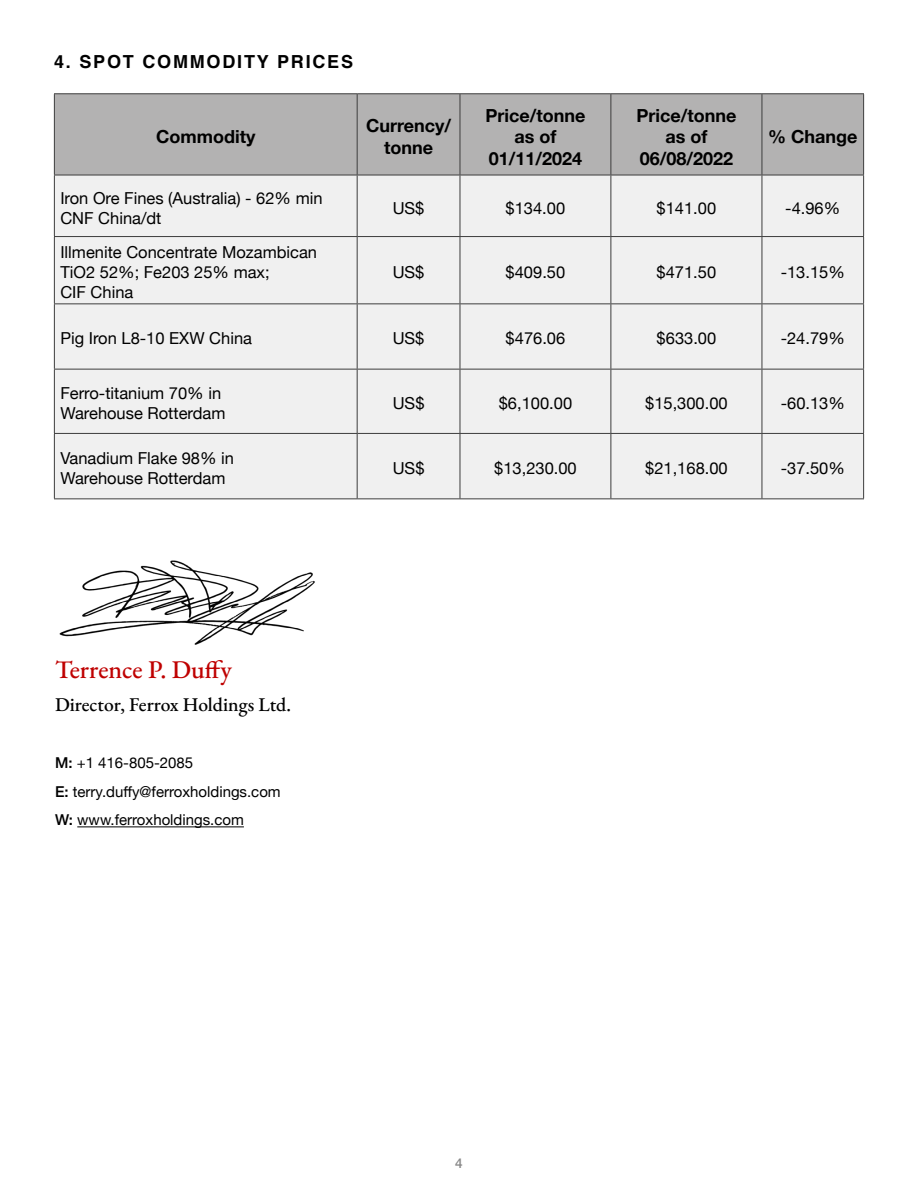
<style>
.page{position:relative;width:918px;height:1188px;background:#fff}
.page>*{position:absolute;margin:0;border:0;box-sizing:border-box;transform-origin:0 0}
.t1{font:500 25.5px "EB Garamond";color:#bf0000}
.t2{font:500 19.5px "EB Garamond";color:#000}
.t3{font:700 18px/21.6px "Helvetica Neue";color:#000;text-align:center}
.t4{font:700 18px "Helvetica";letter-spacing:.1em;color:#000}
.t5{font:16.5px/19.8px "Helvetica Neue";color:#000}
.t6{font:15px/28.5px "Helvetica Neue";color:#000}
.t7{font:500 13.5px "Helvetica Neue";color:#878787}
.s1{font-weight:500}
</style>
<div class="page">
<div style="left:55px;top:94px;width:808px;height:81px;background:#b3b2b2"></div>
<div style="left:55px;top:176px;width:808px;height:322px;background:#f0f0f0"></div>
<hr style="left:863px;top:434px;width:1px;height:64px;background:#3d3d3d">
<hr style="left:762px;top:498px;width:102px;height:1px;background:#3d3d3d">
<hr style="left:357px;top:93px;width:103px;height:1px;background:#3d3d3d">
<hr style="left:762px;top:93px;width:102px;height:1px;background:#3d3d3d">
<hr style="left:863px;top:94px;width:1px;height:81px;background:#3d3d3d">
<hr style="left:357px;top:175px;width:103px;height:1px;background:#3d3d3d">
<hr style="left:762px;top:175px;width:102px;height:1px;background:#3d3d3d">
<hr style="left:863px;top:237px;width:1px;height:66px;background:#3d3d3d">
<hr style="left:863px;top:370px;width:1px;height:63px;background:#3d3d3d">
<hr style="left:54px;top:433px;width:303px;height:1px;background:#3d3d3d">
<hr style="left:357px;top:433px;width:103px;height:1px;background:#3d3d3d">
<hr style="left:460px;top:433px;width:151px;height:1px;background:#3d3d3d">
<hr style="left:611px;top:433px;width:151px;height:1px;background:#3d3d3d">
<hr style="left:762px;top:433px;width:102px;height:1px;background:#3d3d3d">
<hr style="left:54px;top:303px;width:303px;height:1px;background:#3d3d3d">
<hr style="left:357px;top:303px;width:103px;height:1px;background:#3d3d3d">
<hr style="left:460px;top:303px;width:151px;height:1px;background:#3d3d3d">
<hr style="left:611px;top:303px;width:151px;height:1px;background:#3d3d3d">
<hr style="left:762px;top:303px;width:102px;height:1px;background:#3d3d3d">
<hr style="left:863px;top:304px;width:1px;height:65px;background:#3d3d3d">
<hr style="left:54px;top:369px;width:303px;height:1px;background:#3d3d3d">
<hr style="left:357px;top:369px;width:103px;height:1px;background:#3d3d3d">
<hr style="left:460px;top:369px;width:151px;height:1px;background:#3d3d3d">
<hr style="left:611px;top:369px;width:151px;height:1px;background:#3d3d3d">
<hr style="left:762px;top:369px;width:102px;height:1px;background:#3d3d3d">
<hr style="left:863px;top:175px;width:1px;height:61px;background:#3d3d3d">
<hr style="left:54px;top:236px;width:303px;height:1px;background:#3d3d3d">
<hr style="left:357px;top:236px;width:103px;height:1px;background:#3d3d3d">
<hr style="left:460px;top:236px;width:151px;height:1px;background:#3d3d3d">
<hr style="left:611px;top:236px;width:151px;height:1px;background:#3d3d3d">
<hr style="left:762px;top:236px;width:102px;height:1px;background:#3d3d3d">
<hr style="left:54px;top:93px;width:303px;height:1px;background:#3d3d3d">
<hr style="left:54px;top:94px;width:1px;height:81px;background:#3d3d3d">
<hr style="left:357px;top:94px;width:1px;height:81px;background:#3d3d3d">
<hr style="left:54px;top:175px;width:303px;height:1px;background:#3d3d3d">
<hr style="left:54px;top:175px;width:1px;height:61px;background:#3d3d3d">
<hr style="left:54px;top:237px;width:1px;height:66px;background:#3d3d3d">
<hr style="left:54px;top:304px;width:1px;height:65px;background:#3d3d3d">
<hr style="left:54px;top:370px;width:1px;height:63px;background:#3d3d3d">
<hr style="left:54px;top:434px;width:1px;height:64px;background:#3d3d3d">
<hr style="left:54px;top:498px;width:303px;height:1px;background:#3d3d3d">
<hr style="left:357px;top:175px;width:1px;height:61px;background:#3d3d3d">
<hr style="left:357px;top:237px;width:1px;height:66px;background:#3d3d3d">
<hr style="left:357px;top:304px;width:1px;height:65px;background:#3d3d3d">
<hr style="left:357px;top:370px;width:1px;height:63px;background:#3d3d3d">
<hr style="left:357px;top:434px;width:1px;height:64px;background:#3d3d3d">
<hr style="left:357px;top:498px;width:103px;height:1px;background:#3d3d3d">
<hr style="left:460px;top:175px;width:1px;height:61px;background:#3d3d3d">
<hr style="left:460px;top:237px;width:1px;height:66px;background:#3d3d3d">
<hr style="left:460px;top:304px;width:1px;height:65px;background:#3d3d3d">
<hr style="left:460px;top:370px;width:1px;height:63px;background:#3d3d3d">
<hr style="left:460px;top:434px;width:1px;height:64px;background:#3d3d3d">
<hr style="left:460px;top:498px;width:151px;height:1px;background:#3d3d3d">
<hr style="left:611px;top:175px;width:1px;height:61px;background:#3d3d3d">
<hr style="left:762px;top:175px;width:1px;height:61px;background:#3d3d3d">
<hr style="left:611px;top:237px;width:1px;height:66px;background:#3d3d3d">
<hr style="left:762px;top:237px;width:1px;height:66px;background:#3d3d3d">
<hr style="left:611px;top:304px;width:1px;height:65px;background:#3d3d3d">
<hr style="left:762px;top:304px;width:1px;height:65px;background:#3d3d3d">
<hr style="left:611px;top:370px;width:1px;height:63px;background:#3d3d3d">
<hr style="left:762px;top:370px;width:1px;height:63px;background:#3d3d3d">
<hr style="left:611px;top:434px;width:1px;height:64px;background:#3d3d3d">
<hr style="left:762px;top:434px;width:1px;height:64px;background:#3d3d3d">
<hr style="left:611px;top:498px;width:151px;height:1px;background:#3d3d3d">
<hr style="left:611px;top:93px;width:151px;height:1px;background:#3d3d3d">
<hr style="left:762px;top:94px;width:1px;height:81px;background:#3d3d3d">
<hr style="left:611px;top:175px;width:151px;height:1px;background:#3d3d3d">
<hr style="left:460px;top:93px;width:151px;height:1px;background:#3d3d3d">
<hr style="left:460px;top:94px;width:1px;height:81px;background:#3d3d3d">
<hr style="left:611px;top:94px;width:1px;height:81px;background:#3d3d3d">
<hr style="left:460px;top:175px;width:151px;height:1px;background:#3d3d3d">
<hr style="left:77px;top:827px;width:167px;height:1px;background:#000">
<img style="left:59px;top:560px;width:256px;height:85px">
<p class="t4" style="left:54px;top:50px;width:301px">4. SPOT COMMODITY PRICES</p>
<p class="t3" style="left:156px;top:126px;width:101px">Commodity</p>
<p class="t3" style="left:366px;top:116px;width:87px">Currency/ tonne</p>
<p class="t3" style="left:485px;top:105px;width:102px">Price/tonne as of<br>01/11/2024</p>
<p class="t3" style="left:636px;top:105px;width:102px">Price/tonne as of<br>06/08/2022</p>
<p class="t3" style="left:768px;top:126px;width:91px">% Change</p>
<p class="t5" style="left:60px;top:189px;width:264px">Iron Ore Fines (Australia) - 62% min<br>CNF China/dt</p>
<p class="t5" style="left:393px;top:199px;width:33px">US$</p>
<p class="t5" style="left:506px;top:199px;width:61px">$134.00</p>
<p class="t5" style="left:657px;top:199px;width:61px">$141.00</p>
<p class="t5" style="left:785px;top:199px;width:57px">-4.96%</p>
<p class="t5" style="left:60px;top:243px;width:258px">Illmenite Concentrate Mozambican<br>TiO2 52%; Fe203 25% max;<br>CIF China</p>
<p class="t5" style="left:393px;top:263px;width:33px">US$</p>
<p class="t5" style="left:506px;top:263px;width:61px">$409.50</p>
<p class="t5" style="left:657px;top:263px;width:61px">$471.50</p>
<p class="t5" style="left:781px;top:263px;width:66px">-13.15%</p>
<p class="t5" style="left:60px;top:330px;width:193px">Pig Iron L8-10 EXW China</p>
<p class="t5" style="left:393px;top:330px;width:33px">US$</p>
<p class="t5" style="left:506px;top:330px;width:61px">$476.06</p>
<p class="t5" style="left:657px;top:330px;width:61px">$633.00</p>
<p class="t5" style="left:781px;top:330px;width:66px">-24.79%</p>
<p class="t5" style="left:60px;top:384px;width:167px">Ferro-titanium 70% in<br>Warehouse Rotterdam</p>
<p class="t5" style="left:393px;top:394px;width:33px">US$</p>
<p class="t5" style="left:499px;top:394px;width:75px">$6,100.00</p>
<p class="t5" style="left:645px;top:394px;width:84px">$15,300.00</p>
<p class="t5" style="left:781px;top:394px;width:66px">-60.13%</p>
<p class="t5" style="left:60px;top:449px;width:175px">Vanadium Flake 98% in<br>Warehouse Rotterdam</p>
<p class="t5" style="left:393px;top:459px;width:33px">US$</p>
<p class="t5" style="left:494px;top:459px;width:84px">$13,230.00</p>
<p class="t5" style="left:645px;top:459px;width:84px">$21,168.00</p>
<p class="t5" style="left:781px;top:459px;width:66px">-37.50%</p>
<h1 class="t1" style="left:55px;top:653px;width:178px">Terrence P. Duffy</h1>
<p class="t2" style="left:55px;top:692px;width:238px">Director, Ferrox Holdings Ltd.</p>
<p class="t6" style="left:55px;top:750px;width:227px"><span class="s1">M:</span> +1 416-805-2085<br><span class="s1">E:</span> terry.duffy@ferroxholdings.com<br><span class="s1">W:</span> www.ferroxholdings.com</p>
<p class="t7" style="left:455px;top:1153px;width:9px">4</p>
</div>
